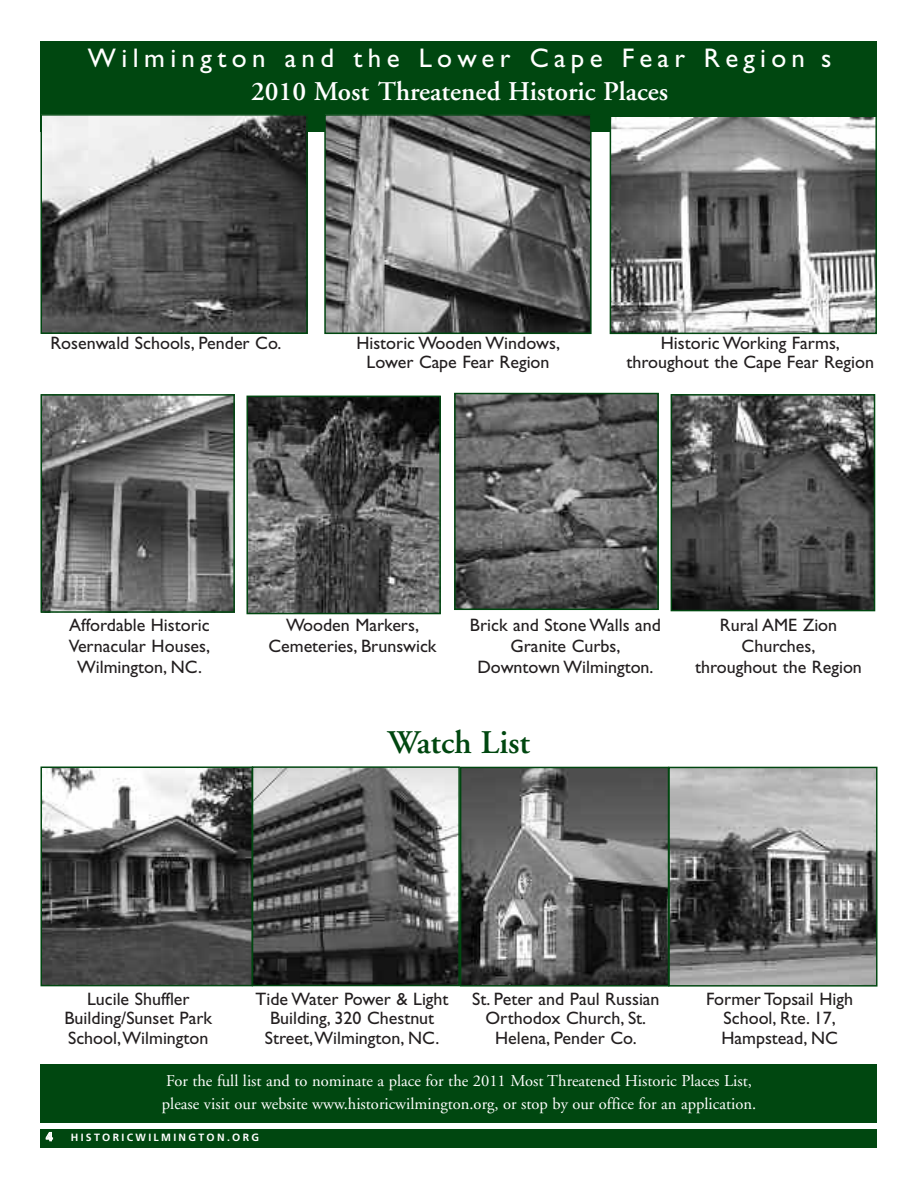
<style>
.page{position:relative;width:918px;height:1188px;background:#fff}
.page>*{position:absolute;margin:0;border:0;box-sizing:border-box;transform-origin:0 0}
.t1{font:600 33px "Adobe Garamond";color:#004710}
.t2{font:27px "Gill Sans";letter-spacing:.2em;color:#fff}
.t3{font:600 27px "Adobe Garamond";color:#fff}
.t4{font:18px/19.5px "Gill Sans";color:#231f20;text-align:center}
.t5{font:16.5px/22.5px "Adobe Garamond";color:#fff}
.t6{font:700 12px "Frutiger";color:#fff}
.t7{font:700 10.5px "Frutiger";letter-spacing:.22em;color:#fff}
</style>
<div class="page">
<div style="left:40px;top:1064px;width:838px;height:58px;background:#004710"></div>
<div style="left:40px;top:1129px;width:838px;height:18px;background:#004710"></div>
<div style="left:40px;top:41px;width:838px;height:90px;background:#004710"></div>
<img style="left:43px;top:117px;width:262px;height:214px">
<div style="left:40px;top:114px;width:268px;height:220px;border:2px solid #004710"></div>
<img style="left:327px;top:117px;width:262px;height:214px">
<div style="left:324px;top:114px;width:268px;height:220px;border:2px solid #004710"></div>
<img style="left:613px;top:118px;width:261px;height:213px">
<div style="left:610px;top:114px;width:267px;height:220px;border:2px solid #004710"></div>
<img style="left:43px;top:397px;width:189px;height:213px">
<div style="left:40px;top:394px;width:195px;height:219px;border:2px solid #004710"></div>
<img style="left:249px;top:399px;width:189px;height:212px">
<div style="left:246px;top:396px;width:195px;height:218px;border:2px solid #004710"></div>
<img style="left:674px;top:397px;width:198px;height:211px">
<div style="left:671px;top:394px;width:204px;height:217px;border:2px solid #004710"></div>
<img style="left:43px;top:769px;width:414px;height:214px">
<div style="left:40px;top:767px;width:213px;height:219px;border:2px solid #004710"></div>
<div style="left:252px;top:766px;width:208px;height:220px;border:2px solid #004710"></div>
<img style="left:463px;top:770px;width:412px;height:214px">
<div style="left:460px;top:767px;width:209px;height:220px;border:2px solid #004710"></div>
<div style="left:668px;top:767px;width:210px;height:220px;border:2px solid #004710"></div>
<img style="left:457px;top:396px;width:199px;height:211px">
<div style="left:454px;top:393px;width:205px;height:217px;border:2px solid #004710"></div>
<h2 class="t2" style="left:88px;top:48px;width:745px">Wilmington and the Lower Cape Fear Region s</h2>
<h2 class="t3" style="left:251px;top:81px;width:419px">2010 Most Threatened Historic Places</h2>
<p class="t4" style="left:50px;top:335px;width:233px">Rosenwald Schools, Pender Co.</p>
<p class="t4" style="left:356px;top:335px;width:205px">Historic Wooden Windows,<br>Lower Cape Fear Region</p>
<p class="t4" style="left:627px;top:335px;width:249px">Historic Working Farms, throughout the Cape Fear Region</p>
<p class="t4" style="left:69px;top:616px;width:143px;line-height:21px">Affordable Historic<br>Vernacular Houses,<br>Wilmington, NC.</p>
<p class="t4" style="left:268px;top:616px;width:170px;line-height:21px">Wooden Markers,<br>Cemeteries, Brunswick</p>
<p class="t4" style="left:470px;top:616px;width:193px;line-height:21px">Brick and Stone Walls and<br>Granite Curbs,<br>Downtown Wilmington.</p>
<p class="t4" style="left:695px;top:616px;width:168px;line-height:21px">Rural AME Zion<br>Churches,<br>throughout the Region</p>
<h1 class="t1" style="left:388px;top:730px;width:144px">Watch List</h1>
<p class="t4" style="left:64px;top:991px;width:149px">Lucile Shuffler<br>Building/Sunset Park<br>School,Wilmington</p>
<p class="t4" style="left:256px;top:991px;width:195px">Tide Water Power &amp; Light<br>Building, 320 Chestnut<br>Street,Wilmington, NC.</p>
<p class="t4" style="left:472px;top:991px;width:189px">St. Peter and Paul Russian<br>Orthodox Church, St.<br>Helena, Pender Co.</p>
<p class="t4" style="left:706px;top:991px;width:148px">Former Topsail High<br>School, Rte. 17,<br>Hampstead, NC</p>
<p class="t5" style="left:162px;top:1071px;width:596px">For the full list and to nominate a place for the 2011 Most Threatened Historic Places List, please visit our website www.historicwilmington.org, or stop by our office for an application.</p>
<p class="t6" style="left:46px;top:1132px;width:8px">4</p>
<p class="t7" style="left:71px;top:1133px;width:190px">HISTORICWILMINGTON.ORG</p>
</div>
